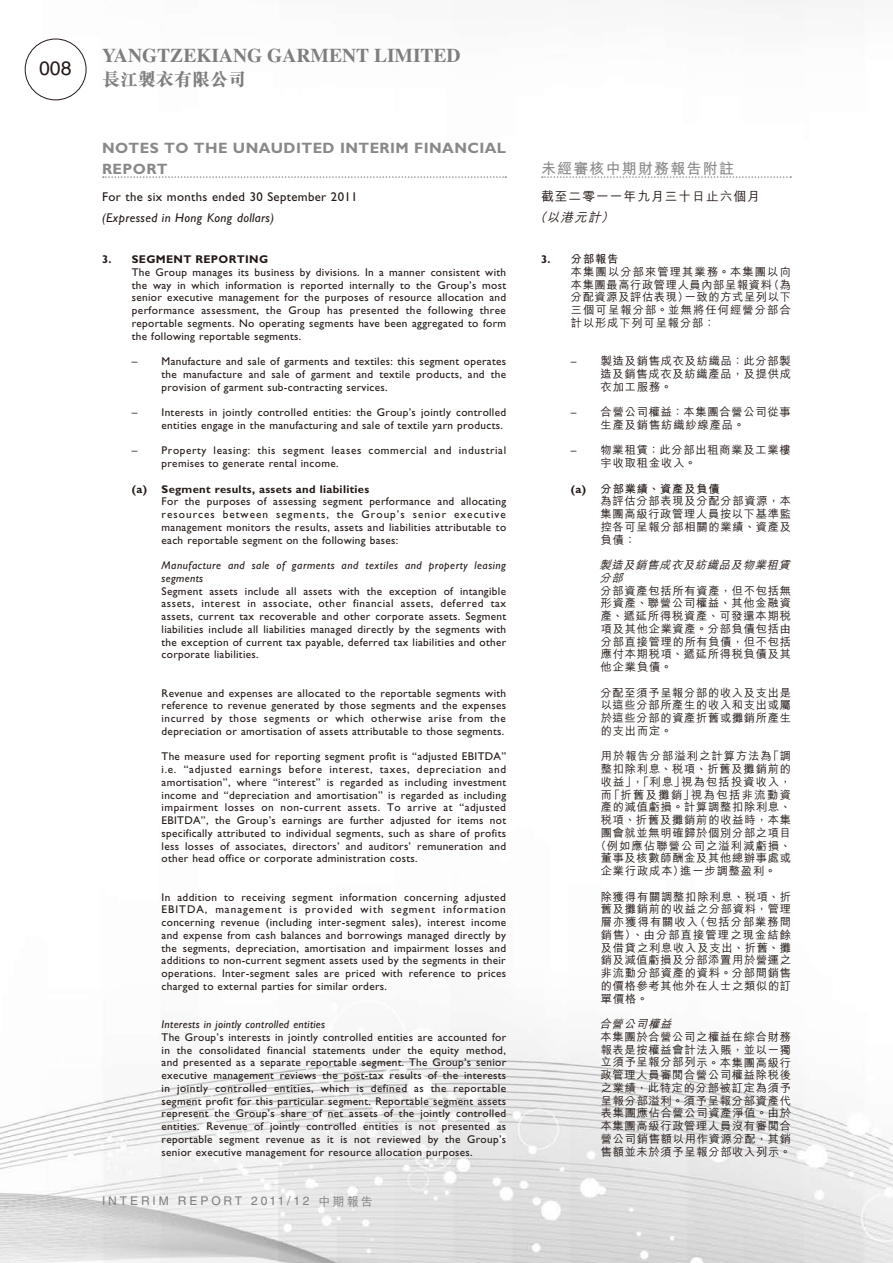
<style>
.page{position:relative;width:893px;height:1263px;background:#fff}
.page>*{position:absolute;margin:0;border:0;box-sizing:border-box;transform-origin:0 0}
.t1{font:700 19.5px "Times LT Std";color:#7e7e7e}
.t2{font:19.5px "Helvetica LT Std";color:#231916}
.t3{font:800 18px "M Sung HK";color:#7e7e7e}
.t4{font:700 15px/21px "Gill Sans Std";letter-spacing:.025em;color:#898989}
.t5{font:700 15px "M Hei HK";letter-spacing:.08em;color:#898989}
.t6{font:12.75px "Gill Sans Std";letter-spacing:.03em;color:#231916}
.t7{font:italic 12.75px "Gill Sans Std";letter-spacing:.03em;color:#231916}
.t8{font:500 12.75px "M Hei HK";letter-spacing:.08em;color:#231916}
.t9{font:italic 500 12.75px "M Hei HK";color:#231916}
.t10{font:12px "Helvetica LT Std";letter-spacing:.24em;color:#7e7e7e}
.t11{font:11.25px/12.8px "Gill Sans Std";letter-spacing:.03em;color:#231916;text-align:justify}
.t12{font:500 11.25px/12.8px "M Hei HK";letter-spacing:.065em;color:#231916;text-align:justify}
.t13{font:italic 11.25px/12.8px "Gill Sans Std";letter-spacing:.045em;color:#231916}
.t14{font:11.25px/12.8px "Gill Sans Std";letter-spacing:.055em;color:#231916}
.t15{font:700 11.25px "Gill Sans Std";letter-spacing:.03em;color:#231916}
.t16{font:500 11.25px "M Hei HK";letter-spacing:.105em;color:#231916}
.t17{font:italic 500 11.25px/12.8px "M Hei HK";color:#231916}
.t18{font:500 11.25px "M Hei HK";letter-spacing:.095em;color:#231916}
.t19{font:500 11.25px "M Hei HK";letter-spacing:.125em;color:#231916}
.s1{font-family:"M Hei HK";font-weight:500}
.s2{font-family:"Gill Sans Std";font-weight:700}
.s3{font-weight:700}
.s4{font-family:"Gill Sans Std";font-weight:400}
</style>
<div class="page">
<img style="left:0;top:0;width:893px;height:1263px">
<div style="left:25px;top:39px;width:61px;height:61px;border:1px solid #231916;border-radius:50%"></div>
<svg style="left:103px;top:176px;width:403px;height:2px"></svg>
<svg style="left:542px;top:176px;width:249px;height:2px"></svg>
<h1 class="t2" style="left:39px;top:57px;width:34px">008</h1>
<h1 class="t1" style="left:102px;top:44px;width:360px">YANGTZEKIANG GARMENT LIMITED</h1>
<h2 class="t3" style="left:102px;top:67px;width:145px">長江製衣有限公司</h2>
<h3 class="t4" style="left:102px;top:137px;width:406px">NOTES TO THE UNAUDITED INTERIM FINANCIAL<br>REPORT</h3>
<p class="t6" style="left:102px;top:190px;width:257px">For the six months ended 30 September 2011</p>
<p class="t7" style="left:102px;top:211px;width:174px">(Expressed in Hong Kong dollars)</p>
<p class="t15" style="left:102px;top:253px;width:168px">3. SEGMENT REPORTING</p>
<p class="t11" style="left:132px;top:266px;width:376px">The Group manages its business by divisions. In a manner consistent with the way in which information is reported internally to the Group’s most senior executive management for the purposes of resource allocation and performance assessment, the Group has presented the following three reportable segments. No operating segments have been aggregated to form the following reportable segments.</p>
<p class="t11" style="left:162px;top:355px;width:346px;text-indent:-30px">– Manufacture and sale of garments and textiles: this segment operates the manufacture and sale of garment and textile products, and the provision of garment sub-contracting services.</p>
<p class="t11" style="left:132px;top:406px;width:376px;text-align:right">– Interests in jointly controlled entities: the Group’s jointly controlled entities engage in the manufacturing and sale of textile yarn products.</p>
<p class="t14" style="left:162px;top:444px;width:346px;text-indent:-30px">– Property leasing: this segment leases commercial and industrial premises to generate rental income.</p>
<p class="t15" style="left:132px;top:482px;width:239px">(a) Segment results, assets and liabilities</p>
<p class="t11" style="left:162px;top:495px;width:346px">For the purposes of assessing segment performance and allocating resources between segments, the Group’s senior executive management monitors the results, assets and liabilities attributable to each reportable segment on the following bases:</p>
<p class="t13" style="left:162px;top:559px;width:346px">Manufacture and sale of garments and textiles and property leasing segments</p>
<p class="t11" style="left:162px;top:585px;width:346px">Segment assets include all assets with the exception of intangible assets, interest in associate, other financial assets, deferred tax assets, current tax recoverable and other corporate assets. Segment liabilities include all liabilities managed directly by the segments with the exception of current tax payable, deferred tax liabilities and other corporate liabilities.</p>
<p class="t11" style="left:162px;top:687px;width:346px">Revenue and expenses are allocated to the reportable segments with reference to revenue generated by those segments and the expenses incurred by those segments or which otherwise arise from the depreciation or amortisation of assets attributable to those segments.</p>
<p class="t11" style="left:162px;top:750px;width:346px">The measure used for reporting segment profit is “adjusted EBITDA” i.e. “adjusted earnings before interest, taxes, depreciation and amortisation”, where “interest” is regarded as including investment income and “depreciation and amortisation” is regarded as including impairment losses on non-current assets. To arrive at “adjusted EBITDA”, the Group’s earnings are further adjusted for items not specifically attributed to individual segments, such as share of profits less losses of associates, directors’ and auditors’ remuneration and other head office or corporate administration costs.</p>
<p class="t11" style="left:162px;top:890px;width:346px">In addition to receiving segment information concerning adjusted EBITDA, management is provided with segment information concerning revenue (including inter-segment sales), interest income and expense from cash balances and borrowings managed directly by the segments, depreciation, amortisation and impairment losses and additions to non-current segment assets used by the segments in their operations. Inter-segment sales are priced with reference to prices charged to external parties for similar orders.</p>
<p class="t13" style="left:162px;top:1018px;width:165px">Interests in jointly controlled entities</p>
<p class="t11" style="left:162px;top:1031px;width:346px">The Group’s interests in jointly controlled entities are accounted for in the consolidated financial statements under the equity method, and presented as a separate reportable segment. The Group’s senior executive management reviews the post-tax results of the interests in jointly controlled entities, which is defined as the reportable segment profit for this particular segment. Reportable segment assets represent the Group’s share of net assets of the jointly controlled entities. Revenue of jointly controlled entities is not presented as reportable segment revenue as it is not reviewed by the Group’s senior executive management for resource allocation purposes.</p>
<p class="t10" style="left:102px;top:1194px;width:272px">INTERIM REPORT 2011/12 <span class="s1">中期報告</span></p>
<h3 class="t5" style="left:541px;top:158px;width:194px">未經審核中期財務報告附註</h3>
<p class="t8" style="left:541px;top:188px;width:220px">截至二零一一年九月三十日止六個月</p>
<p class="t9" style="left:533px;top:209px;width:86px">（以港元計）</p>
<p class="t12" style="left:571px;top:252px;width:222px;text-align:left;text-indent:-30px"><span class="s2">3.</span> <span class="s3">分部報告<br></span>本集團以分部來管理其業務。本集團以向本集團最高行政管理人員內部呈報資料（為分配資源及評估表現）一致的方式呈列以下三個可呈報分部。並無將任何經營分部合計以形成下列可呈報分部：</p>
<p class="t12" style="left:601px;top:354px;width:192px;text-indent:-30px"><span class="s4">–</span> 製造及銷售成衣及紡織品：此分部製造及銷售成衣及紡織產品，及提供成衣加工服務。</p>
<p class="t12" style="left:601px;top:405px;width:192px;text-indent:-30px"><span class="s4">–</span> 合營公司權益：本集團合營公司從事生產及銷售紡織紗線產品。</p>
<p class="t12" style="left:601px;top:443px;width:192px;text-indent:-30px"><span class="s4">–</span> 物業租賃：此分部出租商業及工業樓宇收取租金收入。</p>
<p class="t12" style="left:601px;top:481px;width:192px;text-align:left;text-indent:-30px"><span class="s2">(a)</span> <span class="s3">分部業績、資產及負債<br></span>為評估分部表現及分配分部資源，本集團高級行政管理人員按以下基準監控各可呈報分部相關的業績、資產及負債：</p>
<p class="t17" style="left:599px;top:558px;width:196px">製造及銷售成衣及紡織品及物業租賃分部</p>
<p class="t12" style="left:601px;top:583px;width:192px">分部資產包括所有資產，但不包括無形資產、聯營公司權益、其他金融資產、遞延所得稅資產、可發還本期稅項及其他企業資產。分部負債包括由分部直接管理的所有負債，但不包括應付本期稅項、遞延所得稅負債及其他企業負債。</p>
<p class="t12" style="left:601px;top:685px;width:192px">分配至須予呈報分部的收入及支出是以這些分部所產生的收入和支出或屬於這些分部的資產折舊或攤銷所產生的支出而定。</p>
<p class="t18" style="left:601px;top:748px;width:192px">用於報告分部溢利之計算方法為「調</p>
<p class="t12" style="left:601px;top:762px;width:192px">整扣除利息、稅項、折舊及攤銷前的</p>
<p class="t16" style="left:601px;top:774px;width:192px">收益」，「利息」視為包括投資收入，</p>
<p class="t19" style="left:601px;top:786px;width:192px">而「折舊及攤銷」視為包括非流動資</p>
<p class="t12" style="left:601px;top:800px;width:192px">產的減值虧損。計算調整扣除利息、</p>
<p class="t12" style="left:601px;top:813px;width:192px">稅項、折舊及攤銷前的收益時，本集</p>
<p class="t12" style="left:601px;top:825px;width:192px">團會就並無明確歸於個別分部之項目</p>
<p class="t16" style="left:595px;top:837px;width:197px">（例如應佔聯營公司之溢利減虧損、</p>
<p class="t12" style="left:601px;top:851px;width:192px">董事及核數師酬金及其他總辦事處或</p>
<p class="t12" style="left:601px;top:864px;width:177px">企業行政成本）進一步調整盈利。</p>
<p class="t12" style="left:601px;top:889px;width:192px">除獲得有關調整扣除利息、稅項、折舊及攤銷前的收益之分部資料，管理層亦獲得有關收入（包括分部業務間銷售）、由分部直接管理之現金結餘及借貸之利息收入及支出、折舊、攤銷及減值虧損及分部添置用於營運之非流動分部資產的資料。分部間銷售的價格參考其他外在人士之類似的訂單價格。</p>
<p class="t17" style="left:599px;top:1017px;width:77px">合營公司權益</p>
<p class="t12" style="left:601px;top:1030px;width:192px">本集團於合營公司之權益在綜合財務報表是按權益會計法入賬，並以一獨立須予呈報分部列示。本集團高級行政管理人員審閱合營公司權益除稅後之業績，此特定的分部被訂定為須予呈報分部溢利。須予呈報分部資產代表集團應佔合營公司資產淨值。由於本集團高級行政管理人員沒有審閱合營公司銷售額以用作資源分配，其銷售額並未於須予呈報分部收入列示。</p>
</div>
